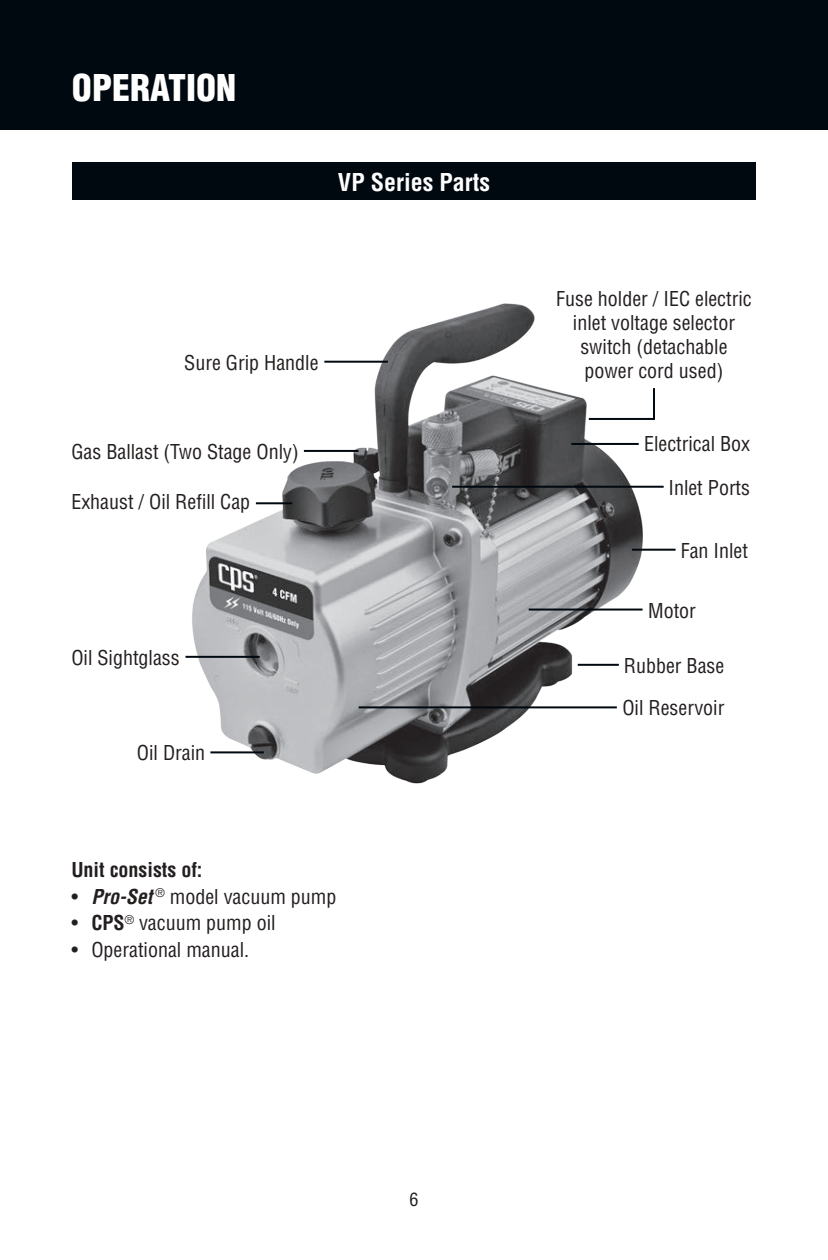
<style>
.page{position:relative;width:828px;height:1260px;background:#fff}
.page>*{position:absolute;margin:0;border:0;box-sizing:border-box;transform-origin:0 0}
.t1{font:900 condensed 36px "Helvetica";color:#fff}
.t2{font:700 condensed 24px "Helvetica";color:#fff}
.t3{font:condensed 20px/24px "Helvetica";color:#241f1f;text-align:center}
.t4{font:700 condensed 20px "Helvetica";color:#241f1f}
.t5{font:condensed 18px "Helvetica";color:#241f1f}
.s1{font-weight:700;font-style:italic}
.s2{font-weight:700}
</style>
<div class="page">
<div style="left:0;top:0;width:828px;height:130px;background:#000810"></div>
<div style="left:72px;top:162px;width:684px;height:38px;background:#000810"></div>
<img style="left:185px;top:303px;width:466px;height:481px">
<hr style="left:324px;top:361px;width:64px;height:2px;background:#000810">
<hr style="left:304px;top:450px;width:55px;height:2px;background:#000810">
<hr style="left:578px;top:664px;width:41px;height:2px;background:#000810">
<hr style="left:529px;top:609px;width:114px;height:2px;background:#000810">
<hr style="left:359px;top:706px;width:258px;height:2px;background:#000810">
<hr style="left:632px;top:549px;width:44px;height:2px;background:#000810">
<hr style="left:571px;top:443px;width:68px;height:2px;background:#000810">
<hr style="left:256px;top:502px;width:36px;height:2px;background:#000810">
<hr style="left:186px;top:656px;width:74px;height:2px;background:#000810">
<hr style="left:210px;top:751px;width:54px;height:2px;background:#000810">
<hr style="left:452px;top:486px;width:212px;height:2px;background:#000810">
<svg style="left:587px;top:386px;width:68px;height:35px"></svg>
<h1 class="t1" style="left:72px;top:65px;width:166px">OPERATION</h1>
<p class="t2" style="left:338px;top:167px;width:154px">VP Series Parts</p>
<p class="t3" style="left:184px;top:350px;width:136px">Sure Grip Handle</p>
<p class="t3" style="left:71px;top:440px;width:229px">Gas Ballast (Two Stage Only)</p>
<p class="t3" style="left:71px;top:489px;width:180px">Exhaust / Oil Refill Cap</p>
<p class="t3" style="left:71px;top:645px;width:110px">Oil Sightglass</p>
<p class="t3" style="left:137px;top:741px;width:70px">Oil Drain</p>
<p class="t4" style="left:71px;top:858px;width:133px">Unit consists of:</p>
<p class="t3" style="left:71px;top:885px;width:267px">• <span class="s1">Pro-Set</span> <sup>®</sup> model vacuum pump</p>
<p class="t3" style="left:71px;top:911px;width:206px">• <span class="s2">CPS</span><sup>®</sup> vacuum pump oil</p>
<p class="t3" style="left:71px;top:938px;width:179px">• Operational manual.</p>
<p class="t3" style="left:556px;top:286px;width:197px">Fuse holder / IEC electric inlet voltage selector switch (detachable power cord used)</p>
<p class="t3" style="left:644px;top:432px;width:108px">Electrical Box</p>
<p class="t3" style="left:668px;top:475px;width:83px">Inlet Ports</p>
<p class="t3" style="left:681px;top:538px;width:69px">Fan Inlet</p>
<p class="t3" style="left:648px;top:598px;width:49px">Motor</p>
<p class="t3" style="left:624px;top:653px;width:102px">Rubber Base</p>
<p class="t3" style="left:622px;top:696px;width:103px">Oil Reservoir</p>
<p class="t5" style="left:410px;top:1188px;width:10px">6</p>
</div>
